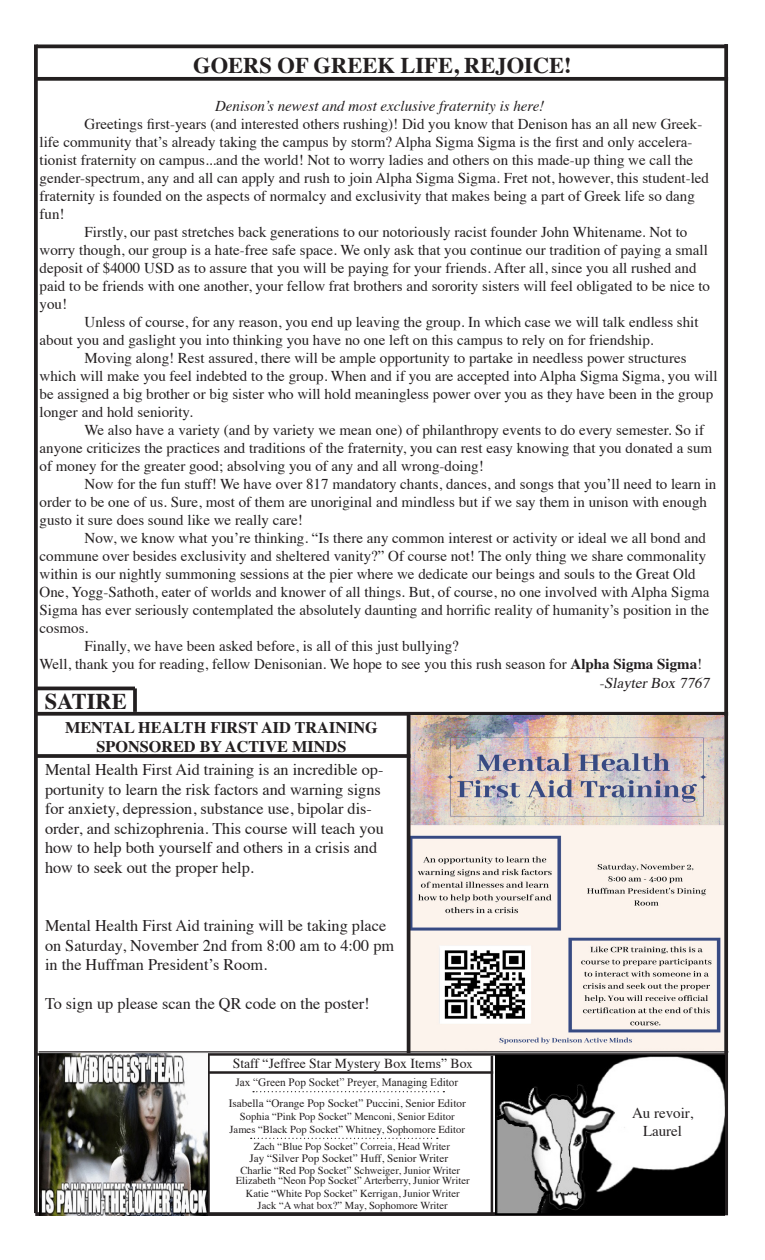
<style>
.page{position:relative;width:765px;height:1260px;background:#fff}
.page>*{position:absolute;margin:0;border:0;box-sizing:border-box;transform-origin:0 0}
.t1{font:700 22.5px "Times";color:#231f20}
.t2{font:16.25px/19.5px "Times";color:#231f20}
.t3{font:700 16.25px/19.5px "Times";color:#231f20;text-align:center}
.t4{font:15px/18px "Times";color:#231f20}
.t5{font:italic 15px "Times";color:#231f20}
.t6{font:italic 15px "Times";color:#231f20}
.t7{font:13.75px "Times";color:#231f20}
.t8{font:11.25px "Times";color:#231f20}
.t9{font:11.25px "Times New Roman";color:#231f20}
.t10{font:10.62px "Times";color:#231f20}
.s1{font-weight:700}
.s2{font-size:12.5px}
</style>
<div class="page">
<svg style="left:35px;top:1212px;width:690px;height:4px"></svg>
<hr style="left:207px;top:1054px;width:3px;height:161px;background:#231f20">
<hr style="left:37px;top:1053px;width:689px;height:3px;background:#231f20">
<hr style="left:491px;top:1056px;width:2px;height:157px;background:#231f20">
<svg style="left:34px;top:44px;width:4px;height:1169px;background:#2f2c2d"></svg>
<svg style="left:37px;top:44px;width:687px;height:4px;background:#3d3a3b"></svg>
<hr style="left:209px;top:1071px;width:284px;height:3px;background:#231f20">
<svg style="left:253px;top:1091px;width:191px;height:1px"></svg>
<hr style="left:39px;top:1051px;width:689px;height:1px;background:#231f20">
<svg style="left:724px;top:44px;width:4px;height:1171px;background:#302d2e"></svg>
<img style="left:495px;top:1055px;width:230px;height:160px">
<svg style="left:251px;top:1138px;width:187px;height:1px"></svg>
<svg style="left:37px;top:712px;width:691px;height:4px;background:#403a3a"></svg>
<svg style="left:37px;top:77px;width:691px;height:4px;background:#322e2f"></svg>
<hr style="left:34px;top:687px;width:101px;height:3px;background:#231f20">
<svg style="left:133px;top:688px;width:4px;height:24px"></svg>
<img style="left:40px;top:1054px;width:167px;height:162px">
<img style="left:410px;top:716px;width:313px;height:334px">
<svg style="left:37px;top:754px;width:370px;height:4px"></svg>
<hr style="left:407px;top:714px;width:3px;height:339px;background:#231f20">
<p class="t1" style="left:193px;top:44px;width:380px">GOERS OF GREEK LIFE, REJOICE!</p>
<p class="t5" style="left:215px;top:93px;width:331px">Denison’s newest and most exclusive fraternity is here!</p>
<p class="t4" style="left:40px;top:114px;width:671px;text-indent:45px">Greetings first-years (and interested others rushing)! Did you know that Denison has an all new Greek&shy;life community that’s already taking the campus by storm? Alpha Sigma Sigma is the first and only accelera&shy;tionist fraternity on campus...and the world! Not to worry ladies and others on this made-up thing we call the gender-spectrum, any and all can apply and rush to join Alpha Sigma Sigma. Fret not, however, this student-led fraternity is founded on the aspects of normalcy and exclusivity that makes being a part of Greek life so dang fun!</p>
<p class="t4" style="left:40px;top:222px;width:672px;text-indent:45px">Firstly, our past stretches back generations to our notoriously racist founder John Whitename. Not to worry though, our group is a hate-free safe space. We only ask that you continue our tradition of paying a small deposit of $4000 USD as to assure that you will be paying for your friends. After all, since you all rushed and paid to be friends with one another, your fellow frat brothers and sorority sisters will feel obligated to be nice to you!</p>
<p class="t4" style="left:40px;top:312px;width:661px;text-indent:45px">Unless of course, for any reason, you end up leaving the group. In which case we will talk endless shit about you and gaslight you into thinking you have no one left on this campus to rely on for friendship.</p>
<p class="t4" style="left:40px;top:348px;width:679px;text-indent:45px">Moving along! Rest assured, there will be ample opportunity to partake in needless power structures which will make you feel indebted to the group. When and if you are accepted into Alpha Sigma Sigma, you will be assigned a big brother or big sister who will hold meaningless power over you as they have been in the group longer and hold seniority.</p>
<p class="t4" style="left:40px;top:420px;width:674px;text-indent:45px">We also have a variety (and by variety we mean one) of philanthropy events to do every semester. So if anyone criticizes the practices and traditions of the fraternity, you can rest easy knowing that you donated a sum of money for the greater good; absolving you of any and all wrong-doing!</p>
<p class="t4" style="left:40px;top:474px;width:678px;text-indent:45px">Now for the fun stuff! We have over 817 mandatory chants, dances, and songs that you’ll need to learn in order to be one of us. Sure, most of them are unoriginal and mindless but if we say them in unison with enough gusto it sure does sound like we really care!</p>
<p class="t4" style="left:40px;top:528px;width:671px;text-indent:45px">Now, we know what you’re thinking. “Is there any common interest or activity or ideal we all bond and commune over besides exclusivity and sheltered vanity?” Of course not! The only thing we share commonality within is our nightly summoning sessions at the pier where we dedicate our beings and souls to the Great Old One, Yogg-Sathoth, eater of worlds and knower of all things. But, of course, no one involved with Alpha Sigma Sigma has ever seriously contemplated the absolutely daunting and horrific reality of humanity’s position in the cosmos.</p>
<p class="t4" style="left:85px;top:636px;width:376px">Finally, we have been asked before, is all of this just bullying?</p>
<p class="t4" style="left:40px;top:654px;width:664px">Well, thank you for reading, fellow Denisonian. We hope to see you this rush season for <span class="s1">Alpha Sigma Sigma</span>!</p>
<p class="t1" style="left:45px;top:680px;width:84px">SATIRE</p>
<p class="t6" style="left:599px;top:669px;width:116px">-SlayterBox7767</p>
<p class="t3" style="left:65px;top:716px;width:314px">MENTAL HEALTH FIRST AID TRAINING<br>SPONSORED BY ACTIVE MINDS</p>
<p class="t2" style="left:45px;top:759px;width:340px">Mental Health First Aid training is an incredible op&shy;portunity to learn the risk factors and warning signs for anxiety, depression, substance use, bipolar dis&shy;order, and schizophrenia. This course will teach you how to help both yourself and others in a crisis and how to seek out the proper help.</p>
<p class="t2" style="left:45px;top:915px;width:351px">Mental Health First Aid training will be taking place on Saturday, November 2nd from 8:00 am to 4:00 pm in the Huffman President’s Room.</p>
<p class="t2" style="left:45px;top:993px;width:326px">To sign up please scan the QR code on the poster!</p>
<p class="t7" style="left:233px;top:1050px;width:242px">Staff “Jeffree Star Mystery Box Items” Bo<span class="s2">x</span></p>
<p class="t9" style="left:235px;top:1075px;width:224px">Jax “Green Pop Socket” Preyer, Managing Editor</p>
<p class="t8" style="left:229px;top:1093px;width:239px">Isabella “Orange Pop Socket” Puccini, Senior Editor</p>
<p class="t10" style="left:240px;top:1106px;width:216px">Sophia “Pink Pop Socket” Menconi, Senior Editor</p>
<p class="t10" style="left:230px;top:1119px;width:237px">James “Black Pop Socket” Whitney, Sophomore Editor</p>
<p class="t8" style="left:249px;top:1148px;width:200px">Jay “Silver Pop Socket” Huff, Senior Writer</p>
<p class="t10" style="left:254px;top:1137px;width:198px">Zach “Blue Pop Socket” Correia, Head Writer</p>
<p class="t10" style="left:240px;top:1160px;width:221px">Charlie “Red Pop Socket” Schweiger, Junior Writer</p>
<p class="t10" style="left:236px;top:1170px;width:235px">Elizabeth “Neon Pop Socket” Arterberry, Junior Writer</p>
<p class="t10" style="left:246px;top:1183px;width:215px">Katie “White Pop Socket” Kerrigan, Junior Writer</p>
<p class="t10" style="left:258px;top:1196px;width:192px">Jack “A what box?” May, Sophomore Writer</p>
<p class="t4" style="left:632px;top:1102px;width:63px">Au revoir,</p>
<p class="t4" style="left:643px;top:1120px;width:41px">Laurel</p>
</div>
